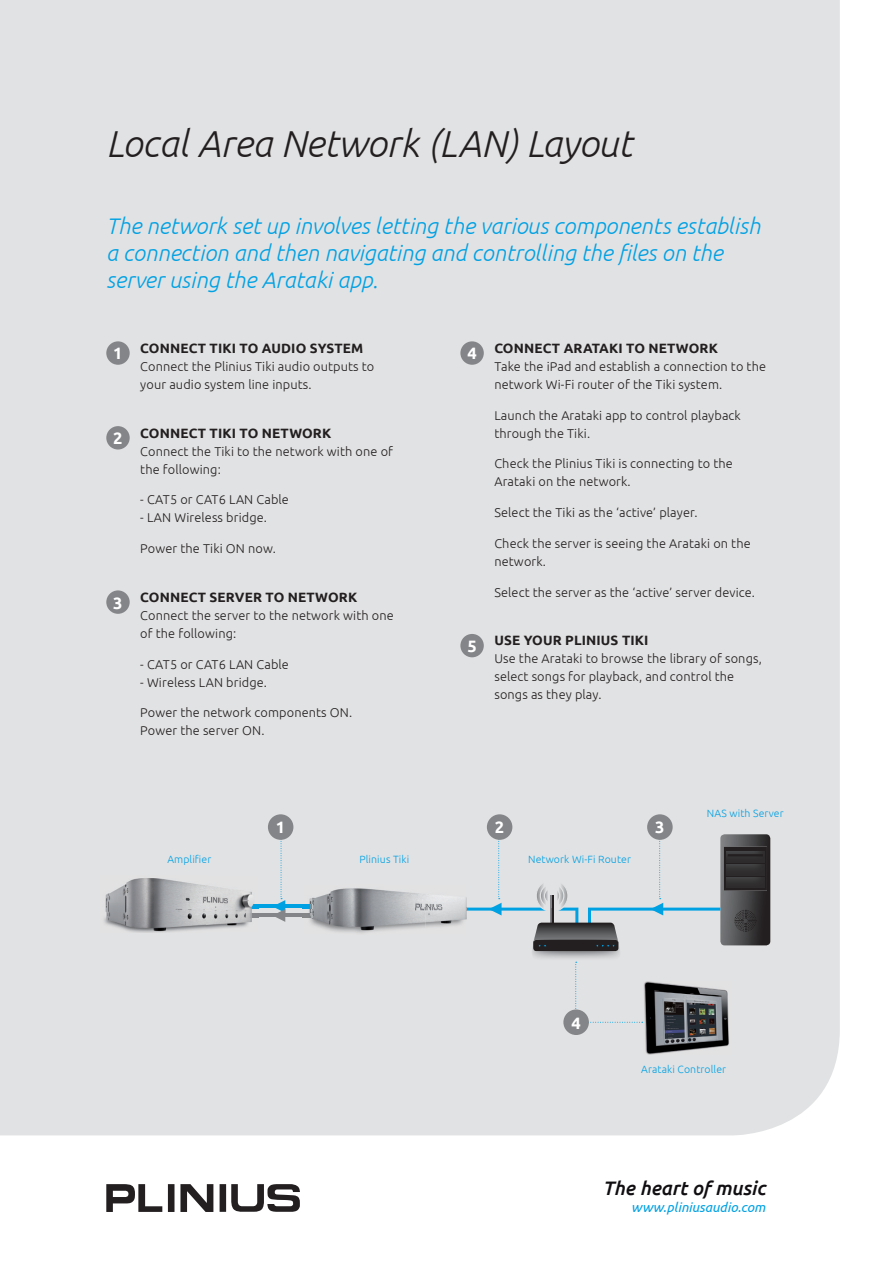
<style>
.page{position:relative;width:893px;height:1263px;background:#fff}
.page>*{position:absolute;margin:0;border:0;box-sizing:border-box;transform-origin:0 0}
.t1{font:italic 300 37.5px "Ubuntu";color:#231f20}
.t2{font:italic 300 22.5px/27px "Ubuntu";color:#00a1e3}
.t3{font:italic 500 19.5px "Ubuntu";color:#110e11}
.t4{font:700 16.5px "Ubuntu";color:#fff}
.t5{font:700 13.5px "Ubuntu";letter-spacing:.01em;color:#231f20}
.t6{font:italic 13.5px "Ubuntu";color:#00a1e3}
.t7{font:300 12.75px/18px "Ubuntu";letter-spacing:.01em;color:#231f20}
.t8{font:300 10.5px "Ubuntu";letter-spacing:.01em;color:#00a1e3}
</style>
<div class="page">
<svg style="left:106px;top:1184px;width:194px;height:28px"></svg>
<div style="left:0;top:0;width:840px;height:1135px;background:#e1e2e3"></div>
<div style="left:106px;top:341px;width:24px;height:24px;background:#838588;border-radius:50%"></div>
<div style="left:106px;top:426px;width:24px;height:23px;background:#838588;border-radius:50%"></div>
<div style="left:106px;top:590px;width:24px;height:24px;background:#838588;border-radius:50%"></div>
<div style="left:460px;top:341px;width:24px;height:24px;background:#838588;border-radius:50%"></div>
<div style="left:460px;top:634px;width:24px;height:23px;background:#838588;border-radius:50%"></div>
<hr style="left:246px;top:905px;width:66px;height:3px;background:#00a1e3">
<hr style="left:246px;top:914px;width:66px;height:3px;background:#838588">
<svg style="left:273px;top:838px;width:12px;height:84px"></svg>
<img style="left:101px;top:876px;width:157px;height:56px">
<svg style="left:246px;top:905px;width:12px;height:3px"></svg>
<svg style="left:246px;top:914px;width:12px;height:3px"></svg>
<img style="left:302px;top:885px;width:108px;height:49px">
<svg style="left:302px;top:905px;width:10px;height:3px"></svg>
<svg style="left:302px;top:914px;width:10px;height:3px"></svg>
<div style="left:268px;top:814px;width:25px;height:26px;background:#838588;border-radius:50%"></div>
<div style="left:487px;top:814px;width:25px;height:26px;background:#838588;border-radius:50%"></div>
<svg style="left:647px;top:814px;width:26px;height:26px"></svg>
<div style="left:575px;top:962px;width:68px;height:67px;background:#e1e2e3"></div>
<div style="left:563px;top:1009px;width:26px;height:26px;background:#838588;border-radius:50%"></div>
<img style="left:530px;top:947px;width:92px;height:13px">
<div style="left:533px;top:940px;width:85px;height:11px;background:#231f20;border-radius:3px"></div>
<svg style="left:410px;top:819px;width:360px;height:128px;background:#bfc3c5"></svg>
<img style="left:643px;top:981px;width:89px;height:74px">
<h1 class="t1" style="left:106px;top:121px;width:527px">Local Area Network (LAN) Layout</h1>
<h2 class="t2" style="left:106px;top:212px;width:656px">The network set up involves letting the various components establish a connection and then navigating and controlling the files on the server using the Arataki app.</h2>
<p class="t4" style="left:113px;top:344px;width:11px">1</p>
<p class="t5" style="left:140px;top:340px;width:224px">CONNECT TIKI TO AUDIO SYSTEM</p>
<p class="t7" style="left:140px;top:357px;width:236px">Connect the Plinius Tiki audio outputs to your audio system line inputs.</p>
<p class="t4" style="left:113px;top:428px;width:11px">2</p>
<p class="t5" style="left:140px;top:424px;width:192px">CONNECT TIKI TO NETWORK</p>
<p class="t7" style="left:140px;top:442px;width:254px">Connect the Tiki to the network with one of the following:</p>
<p class="t7" style="left:140px;top:490px;width:150px">- CAT5 or CAT6 LAN Cable</p>
<p class="t7" style="left:140px;top:508px;width:128px">- LAN Wireless bridge.</p>
<p class="t7" style="left:140px;top:539px;width:137px">Power the Tiki ON now.</p>
<p class="t4" style="left:113px;top:593px;width:11px">3</p>
<p class="t5" style="left:140px;top:589px;width:218px">CONNECT SERVER TO NETWORK</p>
<p class="t7" style="left:140px;top:606px;width:255px">Connect the server to the network with one of the following:</p>
<p class="t7" style="left:140px;top:655px;width:150px">- CAT5 or CAT6 LAN Cable</p>
<p class="t7" style="left:140px;top:673px;width:128px">- Wireless LAN bridge.</p>
<p class="t7" style="left:140px;top:703px;width:213px">Power the network components ON.<br>Power the server ON.</p>
<p class="t4" style="left:467px;top:344px;width:11px">4</p>
<p class="t5" style="left:494px;top:340px;width:225px">CONNECT ARATAKI TO NETWORK</p>
<p class="t7" style="left:494px;top:357px;width:273px">Take the iPad and establish a connection to the network Wi-Fi router of the Tiki system.</p>
<p class="t7" style="left:494px;top:406px;width:248px">Launch the Arataki app to control playback through the Tiki.</p>
<p class="t7" style="left:494px;top:454px;width:240px">Check the Plinius Tiki is connecting to the<br>Arataki on the network.</p>
<p class="t7" style="left:494px;top:503px;width:205px">Select the Tiki as the ‘active’ player.</p>
<p class="t7" style="left:494px;top:534px;width:258px">Check the server is seeing the Arataki on the network.</p>
<p class="t7" style="left:494px;top:583px;width:262px">Select the server as the ‘active’ server device.</p>
<p class="t4" style="left:467px;top:636px;width:11px">5</p>
<p class="t5" style="left:494px;top:632px;width:156px">USE YOUR PLINIUS TIKI</p>
<p class="t7" style="left:494px;top:649px;width:269px">Use the Arataki to browse the library of songs, select songs for playback, and control the songs as they play.</p>
<p class="t8" style="left:707px;top:807px;width:78px">NAS with Server</p>
<p class="t4" style="left:276px;top:818px;width:11px">1</p>
<p class="t4" style="left:495px;top:818px;width:11px">2</p>
<p class="t4" style="left:655px;top:818px;width:11px">3</p>
<p class="t8" style="left:167px;top:852px;width:45px">Amplifier</p>
<p class="t8" style="left:360px;top:852px;width:51px">Plinius Tiki</p>
<p class="t8" style="left:528px;top:852px;width:104px">Network Wi-Fi Router</p>
<p class="t4" style="left:571px;top:1013px;width:11px">4</p>
<p class="t8" style="left:641px;top:1063px;width:86px">Arataki Controller</p>
<h3 class="t3" style="left:603px;top:1176px;width:164px">The heart of music</h3>
<p class="t6" style="left:631px;top:1199px;width:136px">www.pliniusaudio.com</p>
</div>
